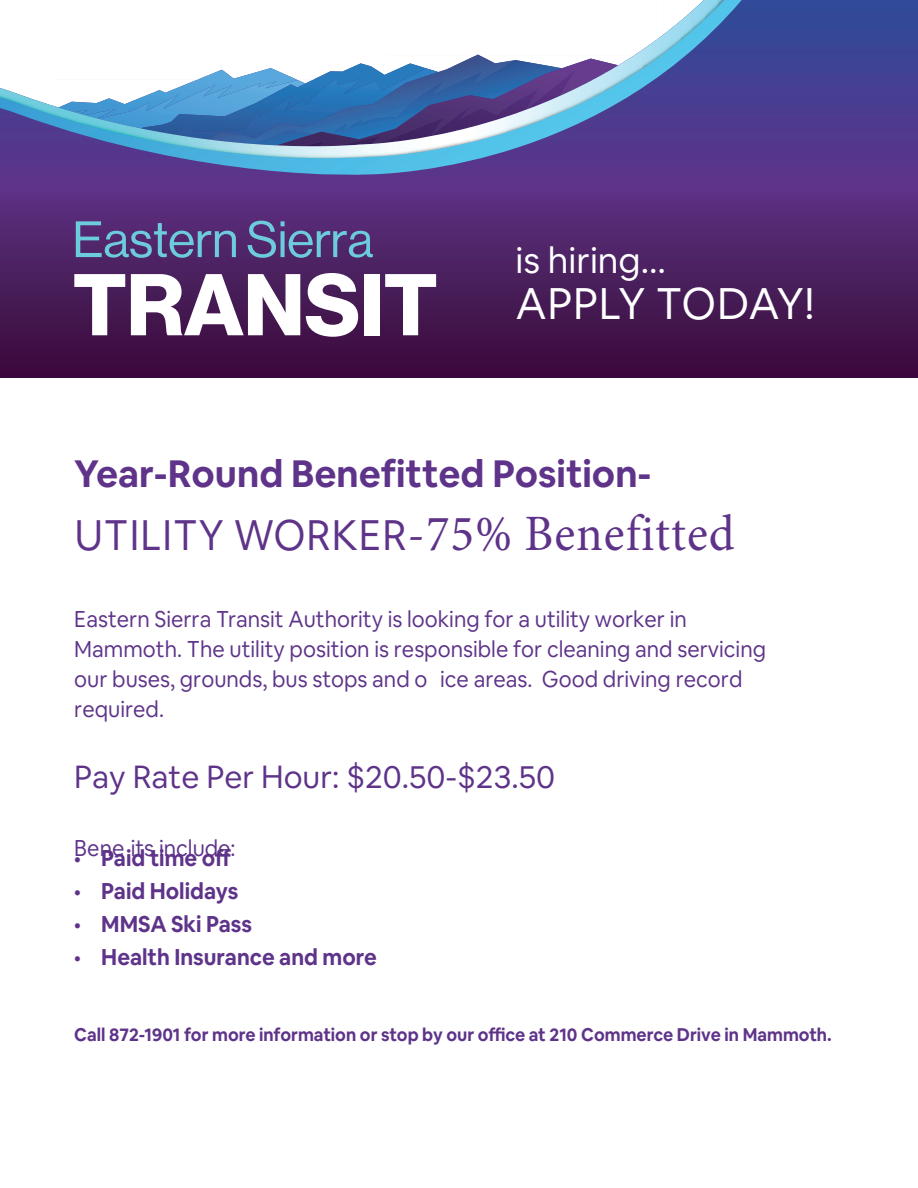
<style>
.page{position:relative;width:918px;height:1188px;background:#fff}
.page>*{position:absolute;margin:0;border:0;box-sizing:border-box;transform-origin:0 0}
.t1{font:85.5px "N Haas Grotesk DS Pro 75 Bd";color:#fff}
.t2{font:51px "Minion Pro";letter-spacing:.02em;color:#5e3389;scale:.96 1}
.t3{font:49.95px "N Haas Grotesk DS Pro 55 Rg";color:#6dccdc}
.t4{font:43.5px "Airbnb Cereal App";letter-spacing:.005em;color:#fff}
.t5{font:700 37.5px "Airbnb Cereal App";color:#5e3389}
.t6{font:36px "Airbnb Cereal App";color:#fff}
.t7{font:31.5px "Airbnb Cereal App";color:#5e3389}
.t8{font:22.5px/30px "Airbnb Cereal App";color:#5e3389;scale:.96 1}
.t9{font:700 22.5px "Airbnb Cereal App";color:#5e3389;scale:.96 1}
.t10{font:700 18px "Airbnb Cereal App";color:#5e3389;scale:.96 1}
.s1{font-family:"Airbnb Cereal App";font-size:42px}
</style>
<div class="page">
<svg style="left:0;top:0;width:918px;height:378px;background:#4a2366"></svg>
<svg style="left:0;top:0;width:742px;height:182px"></svg>
<h3 class="t3" style="left:72px;top:211px;width:302px">Eastern Sierra</h3>
<h1 class="t1" style="left:73px;top:255px;width:366px">TRANSIT</h1>
<h3 class="t6" style="left:516px;top:239px;width:152px">is hiring…</h3>
<h3 class="t4" style="left:516px;top:278px;width:300px">APPLY TODAY!</h3>
<h3 class="t5" style="left:74px;top:450px;width:579px">Year-Round Benefitted Position-</h3>
<h2 class="t2" style="left:75px;top:499px;width:689px"><span class="s1">UTILITY WORKER</span>-75% Benefitted</h2>
<p class="t8" style="left:74px;top:604px;width:722px">Eastern Sierra Transit Authority is looking for a utility worker in Mammoth. The utility position is responsible for cleaning and servicing our buses, grounds, bus stops and o ice areas. Good driving record required.</p>
<h3 class="t7" style="left:74px;top:758px;width:482px">Pay Rate Per Hour: $20.50-$23.50</h3>
<p class="t8" style="left:74px;top:833px;width:170px">Bene its include:</p>
<p class="t9" style="left:74px;top:844px;width:165px">• Paid time off</p>
<p class="t9" style="left:74px;top:877px;width:172px">• Paid Holidays</p>
<p class="t9" style="left:74px;top:910px;width:187px">• MMSA Ski Pass</p>
<p class="t9" style="left:74px;top:943px;width:317px">• Health Insurance and more</p>
<p class="t10" style="left:74px;top:1023px;width:791px">Call 872-1901 for more information or stop by our office at 210 Commerce Drive in Mammoth.</p>
</div>
